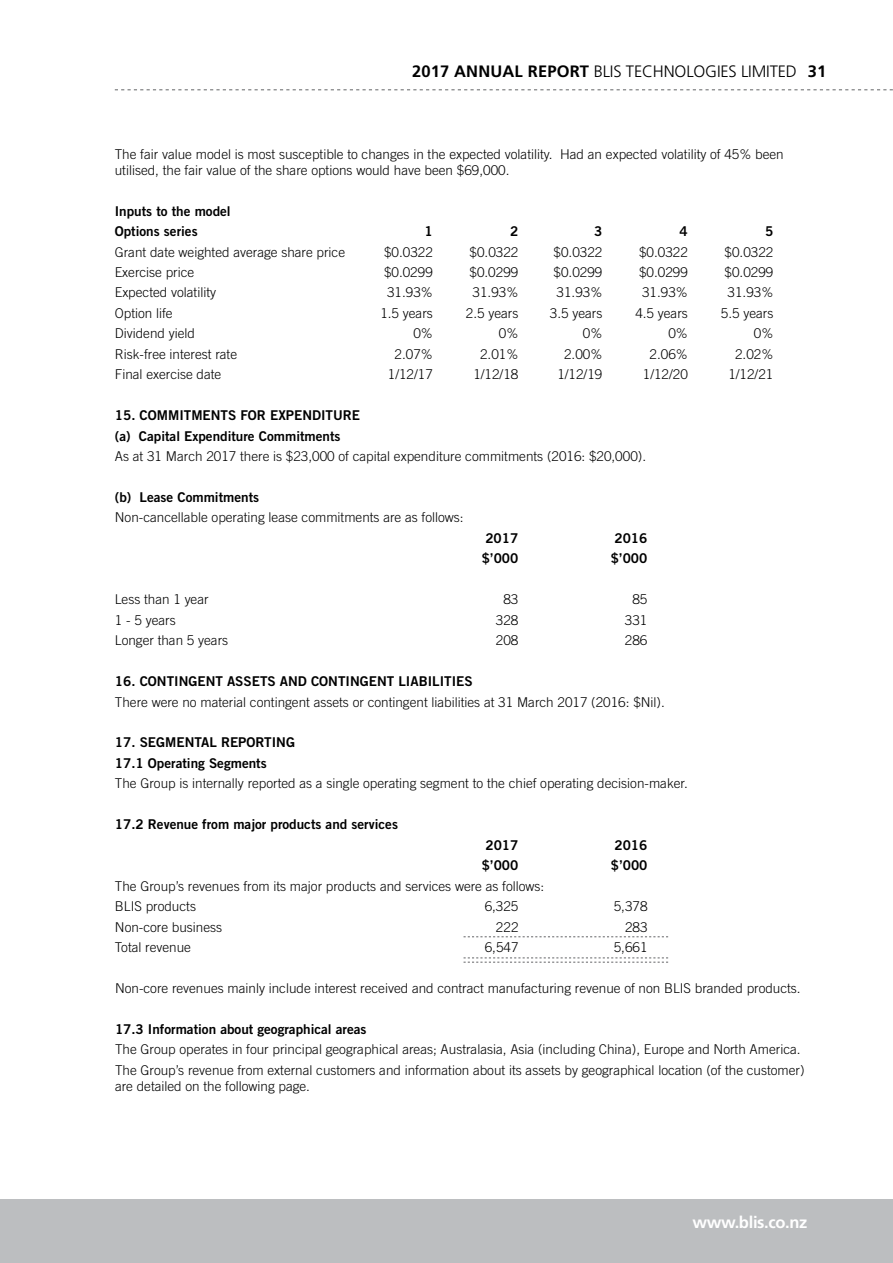
<style>
.page{position:relative;width:893px;height:1263px;background:#fff}
.page>*{position:absolute;margin:0;border:0;box-sizing:border-box;transform-origin:0 0}
.t1{font:300 16.5px "Frutiger";letter-spacing:-.01em;color:#000}
.t2{font:700 16.5px "Frutiger";letter-spacing:-.02em;color:#fff}
.t3{font:300 13.5px/20.4px "Trade Gothic";color:#000}
.t4{font:13.5px/20.4px "Trade Gothic Bold Two";color:#000}
.s1{font-weight:700}
</style>
<div class="page">
<svg style="left:115px;top:90px;width:778px;height:1px"></svg>
<div style="left:0;top:1199px;width:893px;height:64px;background:#bcbec0"></div>
<svg style="left:463px;top:958px;width:205px;height:5px"></svg>
<svg style="left:463px;top:936px;width:205px;height:1px"></svg>
<p class="t1" style="left:412px;top:62px;width:416px"><span class="s1">2017 ANNUAL REPORT</span> BLIS TECHNOLOGIES LIMITED <span class="s1">31</span></p>
<p class="t3" style="left:115px;top:145px;width:670px;line-height:16.2px">The fair value model is most susceptible to changes in the expected volatility. Had an expected volatility of 45% been utilised, the fair value of the share options would have been $69,000.</p>
<p class="t4" style="left:115px;top:200px;width:117px">Inputs to the model<br>Options series</p>
<p class="t4" style="left:425px;top:221px;width:10px">1</p>
<p class="t4" style="left:510px;top:221px;width:10px">2</p>
<p class="t4" style="left:594px;top:221px;width:10px">3</p>
<p class="t4" style="left:680px;top:221px;width:10px">4</p>
<p class="t4" style="left:765px;top:221px;width:10px">5</p>
<p class="t3" style="left:115px;top:241px;width:232px">Grant date weighted average share price</p>
<p class="t3" style="left:384px;top:241px;width:50px">$0.0322</p>
<p class="t3" style="left:470px;top:241px;width:50px">$0.0322</p>
<p class="t3" style="left:554px;top:241px;width:50px">$0.0322</p>
<p class="t3" style="left:639px;top:241px;width:50px">$0.0322</p>
<p class="t3" style="left:725px;top:241px;width:50px">$0.0322</p>
<p class="t3" style="left:115px;top:262px;width:81px">Exercise price</p>
<p class="t3" style="left:384px;top:262px;width:50px">$0.0299</p>
<p class="t3" style="left:470px;top:262px;width:50px">$0.0299</p>
<p class="t3" style="left:554px;top:262px;width:50px">$0.0299</p>
<p class="t3" style="left:639px;top:262px;width:50px">$0.0299</p>
<p class="t3" style="left:725px;top:262px;width:50px">$0.0299</p>
<p class="t3" style="left:115px;top:282px;width:103px">Expected volatility</p>
<p class="t3" style="left:387px;top:282px;width:47px">31.93%</p>
<p class="t3" style="left:473px;top:282px;width:47px">31.93%</p>
<p class="t3" style="left:557px;top:282px;width:47px">31.93%</p>
<p class="t3" style="left:642px;top:282px;width:47px">31.93%</p>
<p class="t3" style="left:728px;top:282px;width:47px">31.93%</p>
<p class="t3" style="left:115px;top:303px;width:59px">Option life</p>
<p class="t3" style="left:380px;top:303px;width:54px">1.5 years</p>
<p class="t3" style="left:466px;top:303px;width:54px">2.5 years</p>
<p class="t3" style="left:550px;top:303px;width:54px">3.5 years</p>
<p class="t3" style="left:635px;top:303px;width:54px">4.5 years</p>
<p class="t3" style="left:721px;top:303px;width:54px">5.5 years</p>
<p class="t3" style="left:115px;top:323px;width:82px">Dividend yield</p>
<p class="t3" style="left:413px;top:323px;width:21px">0%</p>
<p class="t3" style="left:499px;top:323px;width:21px">0%</p>
<p class="t3" style="left:583px;top:323px;width:21px">0%</p>
<p class="t3" style="left:668px;top:323px;width:21px">0%</p>
<p class="t3" style="left:754px;top:323px;width:21px">0%</p>
<p class="t3" style="left:115px;top:344px;width:124px">Risk-free interest rate</p>
<p class="t3" style="left:395px;top:344px;width:40px">2.07%</p>
<p class="t3" style="left:480px;top:344px;width:40px">2.01%</p>
<p class="t3" style="left:564px;top:344px;width:40px">2.00%</p>
<p class="t3" style="left:650px;top:344px;width:40px">2.06%</p>
<p class="t3" style="left:735px;top:344px;width:40px">2.02%</p>
<p class="t3" style="left:115px;top:364px;width:108px">Final exercise date</p>
<p class="t3" style="left:388px;top:364px;width:47px">1/12/17</p>
<p class="t3" style="left:473px;top:364px;width:47px">1/12/18</p>
<p class="t3" style="left:557px;top:364px;width:47px">1/12/19</p>
<p class="t3" style="left:643px;top:364px;width:47px">1/12/20</p>
<p class="t3" style="left:728px;top:364px;width:47px">1/12/21</p>
<p class="t4" style="left:115px;top:405px;width:247px">15. COMMITMENTS FOR EXPENDITURE (a) Capital Expenditure Commitments</p>
<p class="t3" style="left:115px;top:446px;width:533px">As at 31 March 2017 there is $23,000 of capital expenditure commitments (2016: $20,000).</p>
<p class="t4" style="left:115px;top:487px;width:146px">(b) Lease Commitments</p>
<p class="t3" style="left:115px;top:507px;width:350px">Non-cancellable operating lease commitments are as follows:</p>
<p class="t4" style="left:485px;top:528px;width:34px">2017</p>
<p class="t4" style="left:614px;top:528px;width:34px">2016</p>
<p class="t4" style="left:482px;top:548px;width:38px">$’000</p>
<p class="t4" style="left:611px;top:548px;width:38px">$’000</p>
<p class="t3" style="left:115px;top:589px;width:95px">Less than 1 year</p>
<p class="t3" style="left:503px;top:589px;width:17px">83</p>
<p class="t3" style="left:632px;top:589px;width:17px">85</p>
<p class="t3" style="left:115px;top:610px;width:62px">1 - 5 years</p>
<p class="t3" style="left:496px;top:610px;width:24px">328</p>
<p class="t3" style="left:625px;top:610px;width:24px">331</p>
<p class="t3" style="left:115px;top:630px;width:115px">Longer than 5 years</p>
<p class="t3" style="left:496px;top:630px;width:24px">208</p>
<p class="t3" style="left:625px;top:630px;width:24px">286</p>
<p class="t4" style="left:115px;top:671px;width:359px">16. CONTINGENT ASSETS AND CONTINGENT LIABILITIES</p>
<p class="t3" style="left:115px;top:691px;width:551px">There were no material contingent assets or contingent liabilities at 31 March 2017 (2016: $Nil).</p>
<p class="t4" style="left:115px;top:732px;width:182px">17. SEGMENTAL REPORTING<br>17.1 Operating Segments</p>
<p class="t3" style="left:115px;top:773px;width:574px">The Group is internally reported as a single operating segment to the chief operating decision-maker.</p>
<p class="t4" style="left:115px;top:814px;width:285px">17.2 Revenue from major products and services</p>
<p class="t4" style="left:485px;top:834px;width:34px">2017</p>
<p class="t4" style="left:614px;top:834px;width:34px">2016</p>
<p class="t4" style="left:482px;top:855px;width:38px">$’000</p>
<p class="t4" style="left:611px;top:855px;width:38px">$’000</p>
<p class="t3" style="left:115px;top:875px;width:431px">The Group’s revenues from its major products and services were as follows:<br>BLIS products</p>
<p class="t3" style="left:485px;top:896px;width:35px">6,325</p>
<p class="t3" style="left:614px;top:896px;width:35px">5,378</p>
<p class="t3" style="left:115px;top:916px;width:109px">Non-core business</p>
<p class="t3" style="left:496px;top:916px;width:24px">222</p>
<p class="t3" style="left:625px;top:916px;width:24px">283</p>
<p class="t3" style="left:115px;top:937px;width:78px">Total revenue</p>
<p class="t3" style="left:485px;top:937px;width:35px">6,547</p>
<p class="t3" style="left:614px;top:937px;width:35px">5,661</p>
<p class="t3" style="left:115px;top:978px;width:687px">Non-core revenues mainly include interest received and contract manufacturing revenue of non BLIS branded products.</p>
<p class="t4" style="left:115px;top:1018px;width:253px">17.3 Information about geographical areas</p>
<p class="t3" style="left:115px;top:1039px;width:691px">The Group operates in four principal geographical areas; Australasia, Asia (including China), Europe and North America.<br>The Group’s revenue from external customers and information about its assets by geographical location (of the customer)</p>
<p class="t3" style="left:115px;top:1076px;width:197px">are detailed on the following page.</p>
<p class="t2" style="left:693px;top:1212px;width:116px">www.blis.co.nz</p>
</div>
